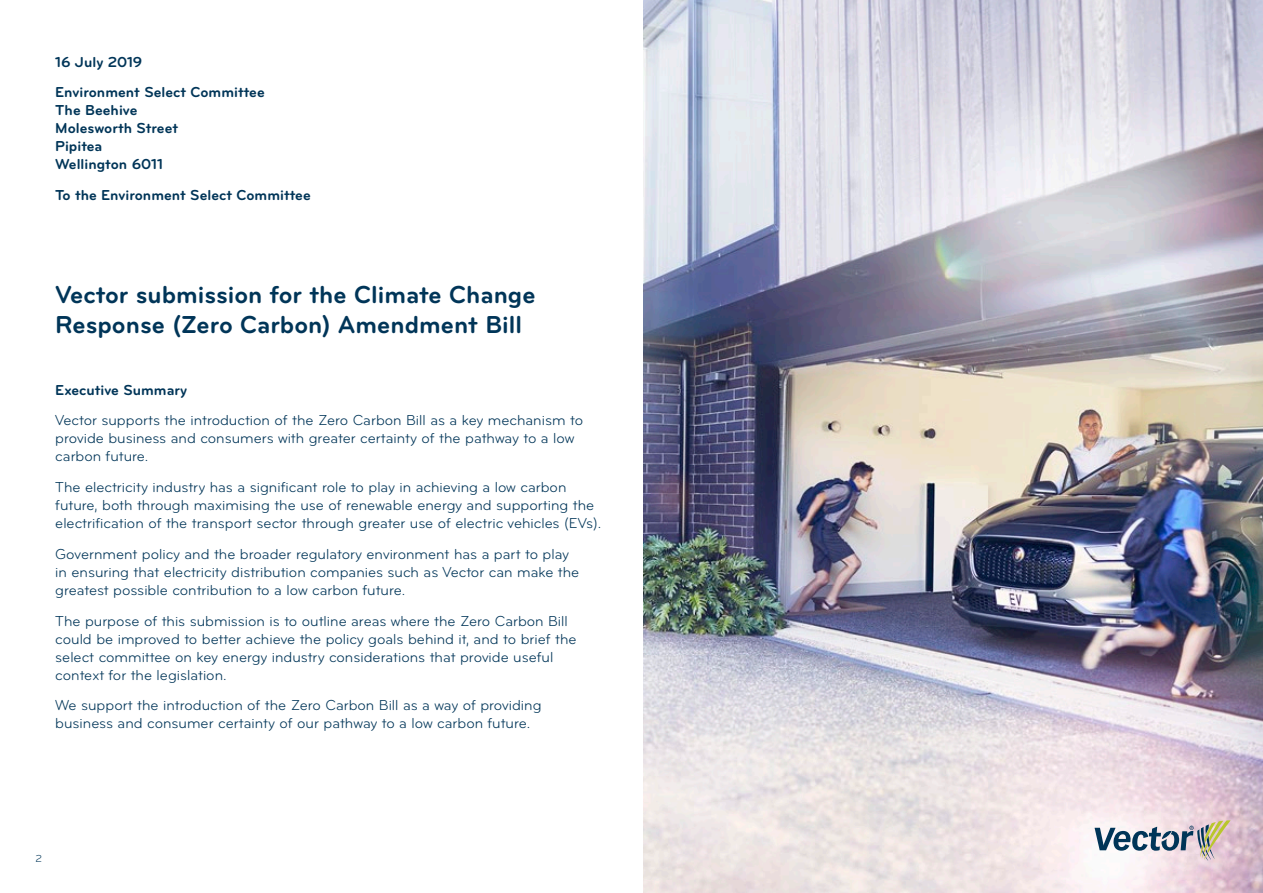
<style>
.page{position:relative;width:1263px;height:893px;background:#fff}
.page>*{position:absolute;margin:0;border:0;box-sizing:border-box;transform-origin:0 0}
.t1{font:700 25.5px/30px "Bryant Pro";color:#003558}
.t2{font:15px/18px "Bryant";color:#003558}
.t3{font:700 15px/18px "Bryant";color:#003558}
.t4{font:10.5px "Bryant";color:#003558}
</style>
<div class="page">
<img style="left:644px;top:0;width:619px;height:893px">
<svg style="left:1094px;top:820px;width:136px;height:41px"></svg>
<p class="t3" style="left:55px;top:46px;width:211px;line-height:30.8px">16 July 2019<br>Environment Select Committee</p>
<p class="t3" style="left:55px;top:101px;width:124px">The Beehive<br>Molesworth Street<br>Pipitea<br>Wellington 6011</p>
<p class="t3" style="left:55px;top:186px;width:257px">To the Environment Select Committee</p>
<h1 class="t1" style="left:55px;top:279px;width:482px">Vector submission for the Climate Change<br>Response (Zero Carbon) Amendment Bill</h1>
<p class="t3" style="left:55px;top:381px;width:133px">Executive Summary</p>
<p class="t2" style="left:55px;top:411px;width:529px">Vector supports the introduction of the Zero Carbon Bill as a key mechanism to provide business and consumers with greater certainty of the pathway to a low carbon future.</p>
<p class="t2" style="left:55px;top:478px;width:548px">The electricity industry has a significant role to play in achieving a low carbon future, both through maximising the use of renewable energy and supporting the electrification of the transport sector through greater use of electric vehicles (EVs).</p>
<p class="t2" style="left:55px;top:545px;width:526px">Government policy and the broader regulatory environment has a part to play in ensuring that electricity distribution companies such as Vector can make the greatest possible contribution to a low carbon future.</p>
<p class="t2" style="left:55px;top:612px;width:523px">The purpose of this submission is to outline areas where the Zero Carbon Bill could be improved to better achieve the policy goals behind it, and to brief the select committee on key energy industry considerations that provide useful context for the legislation.</p>
<p class="t2" style="left:55px;top:696px;width:488px">We support the introduction of the Zero Carbon Bill as a way of providing business and consumer certainty of our pathway to a low carbon future.</p>
<p class="t4" style="left:35px;top:852px;width:8px">2</p>
</div>
